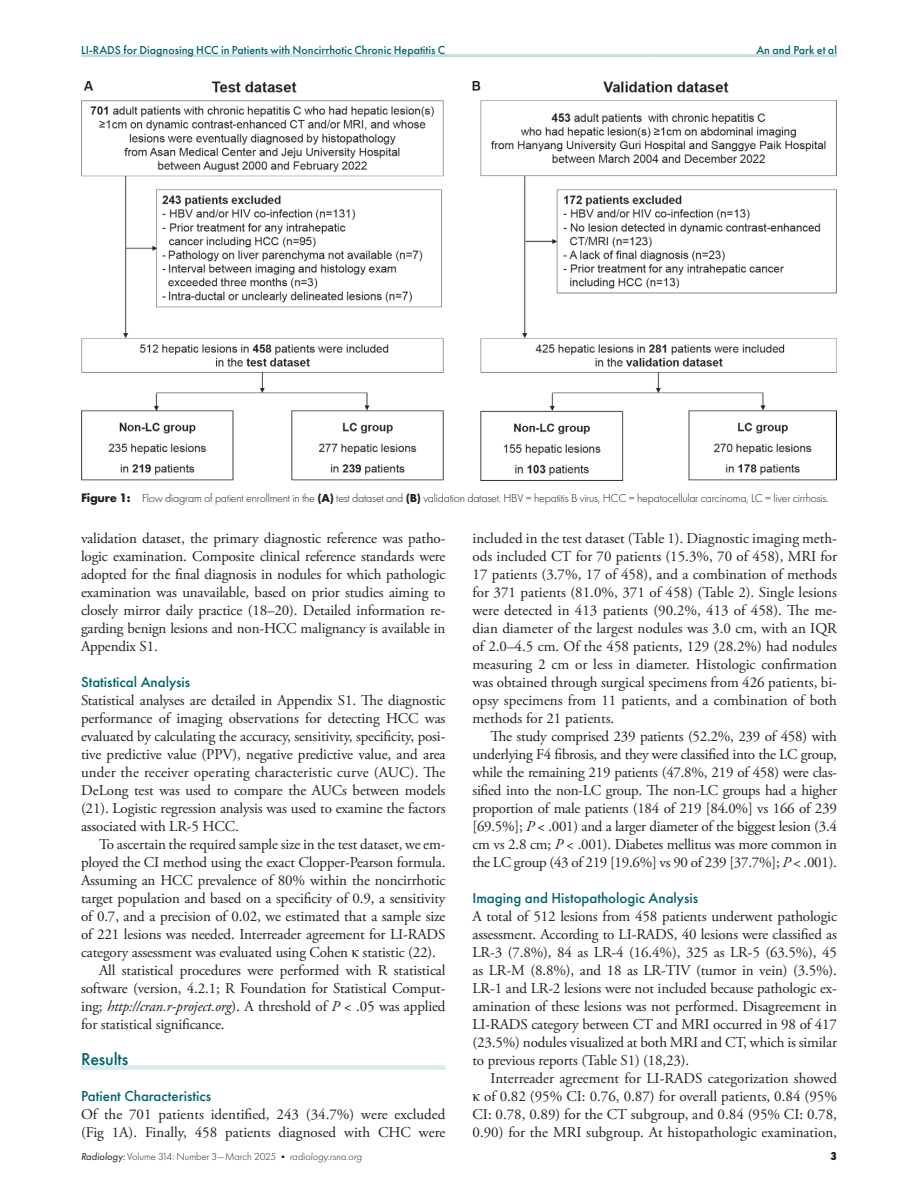
<style>
.page{position:relative;width:918px;height:1188px;background:#fff}
.page>*{position:absolute;margin:0;border:0;box-sizing:border-box;transform-origin:0 0}
.t1{font:500 18px "Futura PT";letter-spacing:-.01em;color:#00636d}
.t2{font:15px/18px "Adobe Garamond Pro";letter-spacing:-.01em;color:#231f20;text-align:justify}
.t3{font:500 15px "Futura PT";color:#00636d}
.t4{font:300 12px "Futura PT";letter-spacing:-.02em;color:#231f20}
.t5{font:500 12px "Futura PT";color:#00636d}
.t6{font:800 12px "Futura PT Cond";color:#231f20}
.t7{font:300 10.5px "Futura PT";color:#231f20}
.s1{font-weight:700;font-size:12.75px}
.s2{font-weight:700}
.s3{font-family:"Times New Roman"}
.s4{font-style:italic}
.s5{font-weight:400;font-style:italic}
</style>
<div class="page">
<hr style="left:81px;top:54px;width:574px;height:3px;background:#c6dee1">
<hr style="left:655px;top:54px;width:182px;height:3px;background:#c6dee1">
<div style="left:81px;top:1065px;width:365px;height:5px;background:#dceaec"></div>
<img style="left:81px;top:81px;width:756px;height:400px">
<p class="t5" style="left:81px;top:43px;width:366px">LI-RADS for Diagnosing HCC in Patients with Noncirrhotic Chronic Hepatitis C</p>
<p class="t5" style="left:756px;top:43px;width:82px">An and Park et al</p>
<p class="t4" style="left:81px;top:491px;width:749px"><span class="s1">Figure 1:</span> Flow diagram of patient enrollment in the <span class="s2">(A)</span> test dataset and <span class="s2">(B)</span> validation dataset. HBV = hepatitis B virus, HCC = hepatocellular carcinoma, LC = liver cirrhosis.</p>
<p class="t2" style="left:81px;top:530px;width:366px">validation dataset, the primary diagnostic reference was patho&shy;logic examination. Composite clinical reference standards were adopted for the final diagnosis in nodules for which pathologic examination was unavailable, based on prior studies aiming to closely mirror daily practice (18–20). Detailed information re&shy;garding benign lesions and non-HCC malignancy is available in Appendix S1.</p>
<p class="t3" style="left:81px;top:673px;width:111px">Statistical Analysis</p>
<p class="t2" style="left:81px;top:692px;width:366px">Statistical analyses are detailed in Appendix S1. The diagnostic performance of imaging observations for detecting HCC was evaluated by calculating the accuracy, sensitivity, specificity, posi&shy;tive predictive value (PPV), negative predictive value, and area under the receiver operating characteristic curve (AUC). The DeLong test was used to compare the AUCs between models (21). Logistic regression analysis was used to examine the factors associated with LR-5 HCC.</p>
<p class="t2" style="left:99px;top:836px;width:348px">To ascertain the required sample size in the test dataset, we em-</p>
<p class="t2" style="left:81px;top:854px;width:366px">ployed the CI method using the exact Clopper-Pearson formula.</p>
<p class="t2" style="left:81px;top:872px;width:366px">Assuming an HCC prevalence of 80% within the noncirrhotic</p>
<p class="t2" style="left:81px;top:890px;width:366px">target population and based on a specificity of 0.9, a sensitivity</p>
<p class="t2" style="left:81px;top:908px;width:366px">of 0.7, and a precision of 0.02, we estimated that a sample size</p>
<p class="t2" style="left:81px;top:926px;width:366px">of 221 lesions was needed. Interreader agreement for LI-RADS</p>
<p class="t2" style="left:81px;top:944px;width:356px">category assessment was evaluated using Cohen <span class="s3">κ</span> statistic (22).</p>
<p class="t2" style="left:99px;top:962px;width:348px">All statistical procedures were performed with R statistical</p>
<p class="t2" style="left:81px;top:980px;width:366px">software (version, 4.2.1; R Foundation for Statistical Comput-</p>
<p class="t2" style="left:81px;top:998px;width:366px">ing; <span class="s4">http://cran.r-project.org</span>). A threshold of <span class="s4">P</span> &lt; .05 was applied</p>
<p class="t2" style="left:81px;top:1016px;width:145px">for statistical significance.</p>
<p class="t1" style="left:81px;top:1049px;width:49px">Results</p>
<p class="t3" style="left:81px;top:1087px;width:132px">Patient Characteristics</p>
<p class="t2" style="left:81px;top:1106px;width:366px">Of the 701 patients identified, 243 (34.7%) were excluded (Fig 1A). Finally, 458 patients diagnosed with CHC were</p>
<p class="t2" style="left:472px;top:530px;width:366px">included in the test dataset (Table 1). Diagnostic imaging meth&shy;ods included CT for 70 patients (15.3%, 70 of 458), MRI for 17 patients (3.7%, 17 of 458), and a combination of methods for 371 patients (81.0%, 371 of 458) (Table 2). Single lesions were detected in 413 patients (90.2%, 413 of 458). The me&shy;dian diameter of the largest nodules was 3.0 cm, with an IQR of 2.0–4.5 cm. Of the 458 patients, 129 (28.2%) had nodules measuring 2 cm or less in diameter. Histologic confirmation was obtained through surgical specimens from 426 patients, bi&shy;opsy specimens from 11 patients, and a combination of both methods for 21 patients.</p>
<p class="t2" style="left:472px;top:728px;width:366px;text-indent:18px">The study comprised 239 patients (52.2%, 239 of 458) with underlying F4 fibrosis, and they were classified into the LC group, while the remaining 219 patients (47.8%, 219 of 458) were clas&shy;sified into the non-LC group. The non-LC groups had a higher proportion of male patients (184 of 219 [84.0%] vs 166 of 239 [69.5%]; <span class="s4">P</span> &lt; .001) and a larger diameter of the biggest lesion (3.4 cm vs 2.8 cm; <span class="s4">P</span> &lt; .001). Diabetes mellitus was more common in the LC group (43 of 219 [19.6%] vs 90 of 239 [37.7%]; <span class="s4">P</span> &lt; .001).</p>
<p class="t3" style="left:472px;top:889px;width:227px">Imaging and Histopathologic Analysis</p>
<p class="t2" style="left:472px;top:908px;width:366px">A total of 512 lesions from 458 patients underwent pathologic assessment. According to LI-RADS, 40 lesions were classified as LR-3 (7.8%), 84 as LR-4 (16.4%), 325 as LR-5 (63.5%), 45 as LR-M (8.8%), and 18 as LR-TIV (tumor in vein) (3.5%).<br>LR-1 and LR-2 lesions were not included because pathologic ex&shy;amination of these lesions was not performed. Disagreement in LI-RADS category between CT and MRI occurred in 98 of 417 (23.5%) nodules visualized at both MRI and CT, which is similar to previous reports (Table S1) (18,23).</p>
<p class="t2" style="left:472px;top:1070px;width:366px;text-indent:18px">Interreader agreement for LI-RADS categorization showed <span class="s3">κ</span> of 0.82 (95% CI: 0.76, 0.87) for overall patients, 0.84 (95% CI: 0.78, 0.89) for the CT subgroup, and 0.84 (95% CI: 0.78, 0.90) for the MRI subgroup. At histopathologic examination,</p>
<p class="t7" style="left:81px;top:1150px;width:282px"><span class="s5">Radiology:</span> Volume 314: Number 3—March 2025 <sup>■</sup> <span class="s4">radiology.rsna.org</span></p>
<p class="t6" style="left:831px;top:1148px;width:8px">3</p>
</div>
